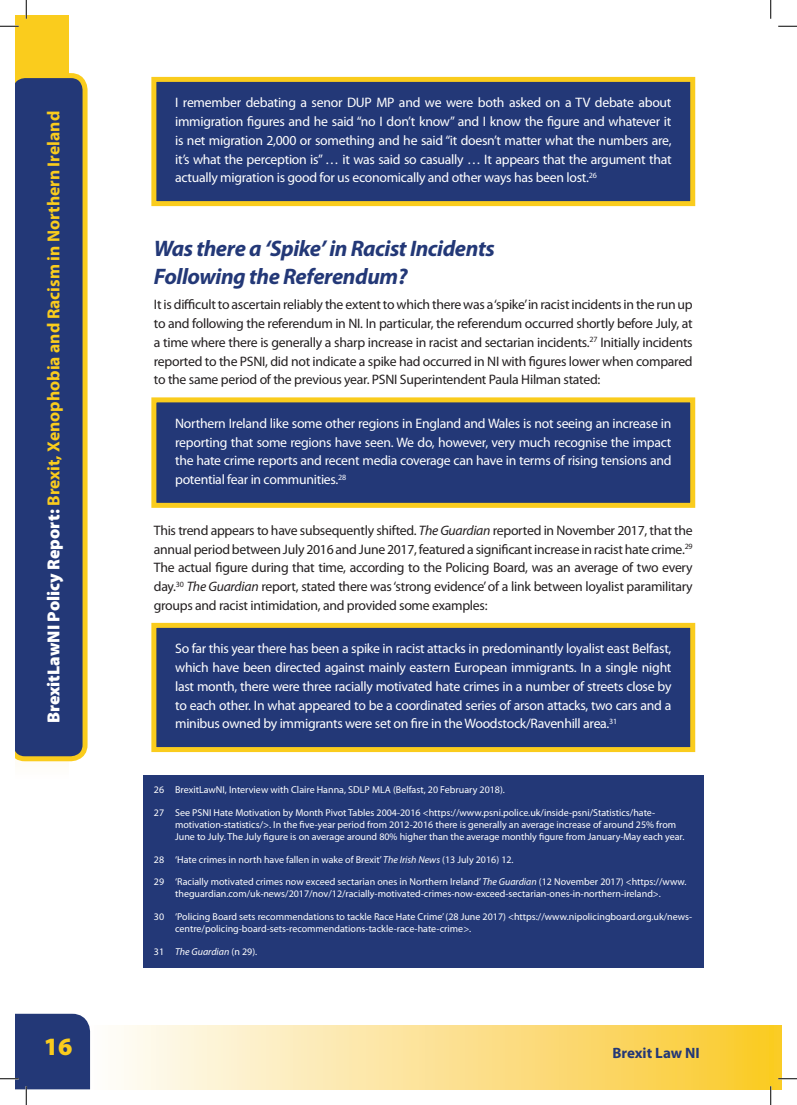
<style>
.page{position:relative;width:797px;height:1105px;background:#fff}
.page>*{position:absolute;margin:0;border:0;box-sizing:border-box;transform-origin:0 0}
.t1{font:900 25px "Myriad Pro";color:#facc1d}
.t2{font:italic 700 22.5px/27.5px "Myriad Pro";letter-spacing:-.02em;color:#233877}
.t3{font:700 17.5px "Myriad Pro";color:#facc1d}
.t4{font:700 15px "Myriad Pro";color:#233877}
.t5{font:13.75px/18.8px "Myriad Pro";letter-spacing:-.02em;color:#fff;text-align:justify}
.t6{font:13.75px/18.8px "Myriad Pro";letter-spacing:-.02em;color:#231f20;text-align:justify}
.t7{font:10px/12px "Myriad Pro";color:#fff}
.t8{font:italic 10px "Myriad Pro";color:#fff}
.s1{font-weight:900;color:#fff}
.s2{font-style:italic}
.s3{font-style:normal}
</style>
<div class="page">
<div style="left:770px;top:1025px;width:11px;height:64px;background:#facc24"></div>
<div style="left:86px;top:1025px;width:684px;height:64px;background:linear-gradient(to right,#fefdff,#faca2f)"></div>
<div style="left:16px;top:16px;width:53px;height:618px;background:#facc1d"></div>
<div style="left:16px;top:345px;width:53px;height:435px;background:#fefdf9"></div>
<div style="left:16px;top:73px;width:72px;height:688px;background:#233877"></div>
<div style="left:151px;top:77px;width:544px;height:129px;background:#233877;border:5px solid #facc1d"></div>
<div style="left:151px;top:397px;width:544px;height:111px;background:#233877;border:5px solid #facc1d"></div>
<div style="left:151px;top:623px;width:544px;height:129px;background:#233877;border:5px solid #facc1d"></div>
<div style="left:143px;top:775px;width:560px;height:31px;background:#233877"></div>
<div style="left:143px;top:798px;width:560px;height:55px;background:#233877"></div>
<div style="left:143px;top:844px;width:560px;height:32px;background:#233877"></div>
<div style="left:143px;top:867px;width:560px;height:43px;background:#233877"></div>
<div style="left:143px;top:902px;width:560px;height:43px;background:#233877"></div>
<div style="left:143px;top:936px;width:560px;height:32px;background:#233877"></div>
<svg style="left:0;top:25px;width:19px;height:2px"></svg>
<svg style="left:778px;top:25px;width:19px;height:2px"></svg>
<svg style="left:778px;top:1078px;width:19px;height:1px"></svg>
<svg style="left:25px;top:0;width:2px;height:19px"></svg>
<svg style="left:0;top:1013px;width:94px;height:92px"></svg>
<svg style="left:770px;top:0;width:1px;height:19px"></svg>
<svg style="left:770px;top:1086px;width:1px;height:19px"></svg>
<p class="t3" style="left:44px;top:723px;width:614px;rotate:-90deg"><span class="s1">BrexitLawNI Policy Report:</span> Brexit, Xenophobia and Racism in Northern Ireland</p>
<p class="t5" style="left:175px;top:94px;width:498px">I remember debating a senor DUP MP and we were both asked on a TV debate about immigration figures and he said “no I don’t know” and I know the figure and whatever it is net migration 2,000 or something and he said “it doesn’t matter what the numbers are, it’s what the perception is” … it was said so casually … It appears that the argument that actually migration is good for us economically and other ways has been lost.<sup>26</sup></p>
<h2 class="t2" style="left:154px;top:235px;width:342px">Was there a ‘Spike’ in Racist Incidents<br>Following the Referendum?</h2>
<p class="t6" style="left:154px;top:296px;width:540px">It is difficult to ascertain reliably the extent to which there was a ‘spike’in racist incidents in the run up to and following the referendum in NI. In particular, the referendum occurred shortly before July, at a time where there is generally a sharp increase in racist and sectarian incidents.<sup>27</sup> Initially incidents reported to the PSNI, did not indicate a spike had occurred in NI with figures lower when compared to the same period of the previous year. PSNI Superintendent Paula Hilman stated:</p>
<p class="t5" style="left:175px;top:414px;width:498px">Northern Ireland like some other regions in England and Wales is not seeing an increase in reporting that some regions have seen. We do, however, very much recognise the impact the hate crime reports and recent media coverage can have in terms of rising tensions and potential fear in communities.<sup>28</sup></p>
<p class="t6" style="left:154px;top:521px;width:540px">This trend appears to have subsequently shifted. <span class="s2">The Guardian</span> reported in November 2017, that the annual period between July 2016 and June 2017, featured a significant increase in racist hate crime.<sup>29<br></sup>The actual figure during that time, according to the Policing Board, was an average of two every day.<sup>30</sup> <span class="s2">The Guardian</span> report, stated there was ‘strong evidence’ of a link between loyalist paramilitary groups and racist intimidation, and provided some examples:</p>
<p class="t5" style="left:175px;top:640px;width:498px">So far this year there has been a spike in racist attacks in predominantly loyalist east Belfast, which have been directed against mainly eastern European immigrants. In a single night last month, there were three racially motivated hate crimes in a number of streets close by to each other. In what appeared to be a coordinated series of arson attacks, two cars and a minibus owned by immigrants were set on fire in the Woodstock/Ravenhill area.<sup>31</sup></p>
<p class="t7" style="left:154px;top:784px;width:352px">26 BrexitLawNI, Interview with Claire Hanna, SDLP MLA (Belfast, 20 February 2018).</p>
<p class="t7" style="left:175px;top:807px;width:511px;text-indent:-21px">27 See PSNI Hate Motivation by Month Pivot Tables 2004-2016 &lt;https://www.psni.police.uk/inside-psni/Statistics/hate&shy;motivation-statistics/&gt;. In the five-year period from 2012-2016 there is generally an average increase of around 25% from<br>June to July. The July figure is on average around 80% higher than the average monthly figure from January-May each year.</p>
<p class="t7" style="left:154px;top:853px;width:361px">28 ‘Hate crimes in north have fallen in wake of Brexit’ <span class="s2">The Irish News</span> (13 July 2016) 12.</p>
<p class="t7" style="left:154px;top:876px;width:534px;text-align:center">29 ‘Racially motivated crimes now exceed sectarian ones in Northern Ireland’ <span class="s2">The Guardian</span> (12 November 2017) &lt;https://www. theguardian.com/uk-news/2017/nov/12/racially-motivated-crimes-now-exceed-sectarian-ones-in-northern-ireland&gt;.</p>
<p class="t7" style="left:175px;top:911px;width:518px;text-indent:-21px">30 ‘Policing Board sets recommendations to tackle Race Hate Crime’ (28 June 2017) &lt;https://www.nipolicingboard.org.uk/news&shy;centre/policing-board-sets-recommendations-tackle-race-hate-crime&gt;.</p>
<p class="t8" style="left:154px;top:946px;width:105px"><span class="s3">31</span> The Guardian <span class="s3">(n 29).</span></p>
<h1 class="t1" style="left:44px;top:1033px;width:30px">16</h1>
<p class="t4" style="left:612px;top:1044px;width:89px">Brexit Law NI</p>
</div>
